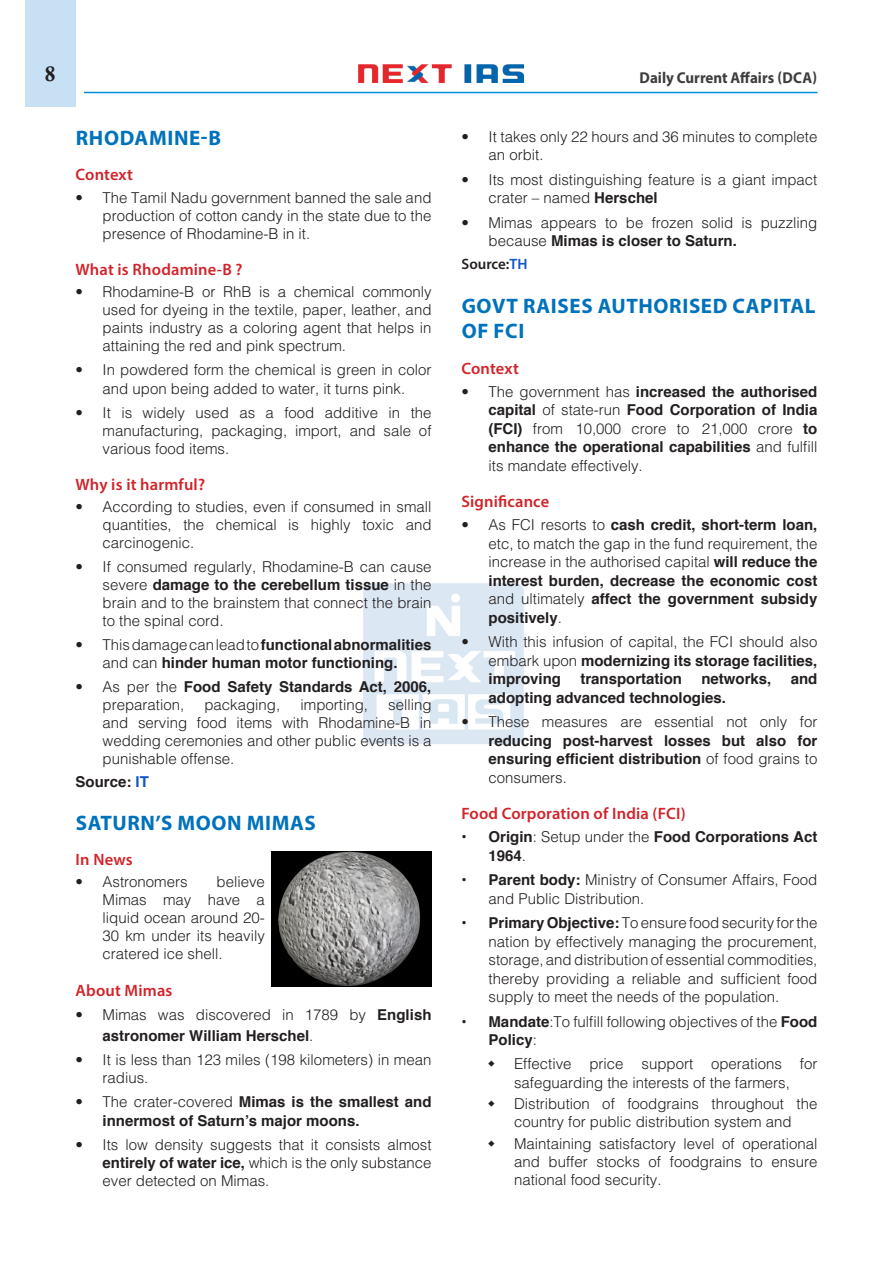
<style>
.page{position:relative;width:893px;height:1263px;background:#fff}
.page>*{position:absolute;margin:0;border:0;box-sizing:border-box;transform-origin:0 0}
.H-1{font:700 21px/25.7px "Myriad Pro";letter-spacing:.03em;color:#0072bc}
.t1{font:21px "Calis MT Bol";color:#231f20}
.H-2{font:600 16.5px "Myriad Pro";letter-spacing:.01em;color:#d1232a}
.t2{font:700 15.75px "Myriad Pro";color:#3e3e3f;scale:.95 1}
.t3{font:300 15px/18px "Helvetica";color:#231f20;text-align:justify}
.t4{font:700 15px/18.5px "Helvetica";color:#231f20}
.t5{font:600 15px "Myriad Pro";color:#231f20}
.s1{font-weight:700}
.s2{font-weight:300}
.s3{color:#15c}
</style>
<div class="page">
<div style="left:25px;top:0;width:51px;height:107px;background:#c7e0f3"></div>
<img style="left:359px;top:64px;width:165px;height:19px">
<hr style="left:84px;top:92px;width:733px;height:1px;background:#008fd5">
<img style="left:363px;top:583px;width:161px;height:161px">
<img style="left:272px;top:851px;width:159px;height:136px">
<h1 class="t1" style="left:45px;top:62px;width:12px">8</h1>
<p class="t2" style="left:640px;top:67px;width:188px">Daily Current Affairs (DCA)</p>
<p class="H-1" style="left:76px;top:125px;width:147px">RHODAMINE-B</p>
<p class="H-2" style="left:76px;top:164px;width:59px">Context</p>
<p class="t3" style="left:103px;top:188px;width:330px;text-indent:-27px">• The Tamil Nadu government banned the sale and production of cotton candy in the state due to the presence of Rhodamine-B in it.</p>
<p class="H-2" style="left:76px;top:259px;width:169px">What is Rhodamine-B ?</p>
<p class="t3" style="left:103px;top:283px;width:330px;text-indent:-27px">• Rhodamine-B or RhB is a chemical commonly used for dyeing in the textile, paper, leather, and paints industry as a coloring agent that helps in attaining the red and pink spectrum.</p>
<p class="t3" style="left:76px;top:361px;width:357px;text-align:center">• In powdered form the chemical is green in color and upon being added to water, it turns pink.</p>
<p class="t3" style="left:103px;top:403px;width:330px;text-indent:-27px">• It is widely used as a food additive in the manufacturing, packaging, import, and sale of various food items.</p>
<p class="H-2" style="left:76px;top:474px;width:131px">Why is it harmful?</p>
<p class="t3" style="left:103px;top:497px;width:330px;text-indent:-27px">• According to studies, even if consumed in small quantities, the chemical is highly toxic and carcinogenic.</p>
<p class="t3" style="left:103px;top:557px;width:330px;text-indent:-27px">• If consumed regularly, Rhodamine-B can cause severe <span class="s1">damage to the cerebellum tissue</span> in the brain and to the brainstem that connect the brain to the spinal cord.</p>
<p class="t4" style="left:76px;top:636px;width:357px;line-height:18px;text-align:center"><span class="s2">• This damage can lead to</span> functional abnormalities <span class="s2">and can</span> hinder human motor functioning.</p>
<p class="t4" style="left:103px;top:678px;width:330px;line-height:18px;text-indent:-27px"><span class="s2">• As per the</span> Food Safety Standards Act, 2006, <span class="s2">preparation,</span></p>
<p class="t3" style="left:103px;top:695px;width:330px;text-indent:286px">selling and serving food items with Rhodamine-B in wedding ceremonies and other public events is a punishable offense.</p>
<p class="t4" style="left:76px;top:772px;width:75px">Source: <span class="s3">IT</span></p>
<p class="H-1" style="left:76px;top:809px;width:242px">SATURN’S MOON MIMAS</p>
<p class="H-2" style="left:76px;top:849px;width:58px">In News</p>
<p class="t3" style="left:76px;top:872px;width:114px">• Astronomers</p>
<p class="t3" style="left:204px;top:695px;width:77px">packaging,</p>
<p class="t3" style="left:300px;top:695px;width:69px">importing,</p>
<p class="t3" style="left:103px;top:872px;width:164px;text-indent:114px">believe Mimas may have a liquid ocean around 20- 30 km under its heavily cratered ice shell.</p>
<p class="H-2" style="left:76px;top:980px;width:98px">About Mimas</p>
<p class="t4" style="left:103px;top:1005px;width:330px;line-height:20.2px;text-indent:-27px"><span class="s2">• Mimas was discovered in 1789 by</span> English astronomer William Herschel<span class="s2">.</span></p>
<p class="t3" style="left:103px;top:1050px;width:330px;text-indent:-27px">• It is less than 123 miles (198 kilometers) in mean radius.</p>
<p class="t4" style="left:103px;top:1093px;width:330px;text-indent:-27px"><span class="s2">• The crater-covered</span> Mimas is the smallest and innermost of Saturn’s major moons.</p>
<p class="t3" style="left:103px;top:1135px;width:330px;text-indent:-27px">• Its low density suggests that it consists almost <span class="s1">entirely of water ice,</span> which is the only substance ever detected on Mimas.</p>
<p class="t3" style="left:488px;top:127px;width:330px;line-height:18.5px;text-indent:-27px">• It takes only 22 hours and 36 minutes to complete an orbit.</p>
<p class="t3" style="left:488px;top:170px;width:330px;line-height:18.5px;text-indent:-27px">• Its most distinguishing feature is a giant impact crater – named <span class="s1">Herschel</span></p>
<p class="t3" style="left:488px;top:213px;width:330px;line-height:18.5px;text-indent:-27px">• Mimas appears to be frozen solid is puzzling because <span class="s1">Mimas is closer to Saturn.</span></p>
<p class="t5" style="left:461px;top:254px;width:67px">Source:<span class="s3">TH</span></p>
<p class="H-1" style="left:462px;top:292px;width:355px">GOVT RAISES AUTHORISED CAPITAL<br>OF FCI</p>
<p class="H-2" style="left:461px;top:358px;width:59px">Context</p>
<p class="t4" style="left:488px;top:382px;width:330px;text-align:justify;text-indent:-27px"><span class="s2">• The government has</span> increased the authorised capital <span class="s2">of state-run</span> Food Corporation of India (FCI) <span class="s2">from ₹10,000 crore to ₹21,000 crore</span> to enhance the operational capabilities <span class="s2">and fulfill its mandate effectively.</span></p>
<p class="H-2" style="left:461px;top:491px;width:89px">Significance</p>
<p class="t4" style="left:488px;top:516px;width:330px;text-align:justify;text-indent:-27px"><span class="s2">• As FCI resorts to</span> cash credit, short-term loan, <span class="s2">etc, to match the gap in the fund requirement, the increase in the authorised capital</span> will reduce the interest burden, decrease the economic cost <span class="s2">and ultimately</span> affect the government subsidy positively<span class="s2">.</span></p>
<p class="t3" style="left:488px;top:632px;width:330px;line-height:18.5px;text-indent:-27px">• With this infusion of capital, the FCI should also embark upon <span class="s1">modernizing its storage facilities, improving</span></p>
<p class="t4" style="left:580px;top:670px;width:103px">transportation</p>
<p class="t4" style="left:701px;top:670px;width:72px">networks,</p>
<p class="t4" style="left:791px;top:670px;width:28px">and</p>
<p class="t4" style="left:488px;top:688px;width:239px">adopting advanced technologies.</p>
<p class="t4" style="left:488px;top:713px;width:330px;text-align:justify;text-indent:-27px"><span class="s2">• These measures are essential not only for </span>reducing post-harvest losses but also for ensuring efficient distribution <span class="s2">of food grains to consumers.</span></p>
<p class="H-2" style="left:461px;top:803px;width:226px">Food Corporation of India (FCI)</p>
<p class="t4" style="left:488px;top:828px;width:330px;text-indent:-27px">• Origin<span class="s2">: Setup under the</span> Food Corporations Act<br>1964<span class="s2">.</span></p>
<p class="t3" style="left:488px;top:870px;width:330px;line-height:18.5px;text-indent:-27px"><span class="s1">• Parent body:</span> Ministry of Consumer Affairs, Food and Public Distribution.</p>
<p class="t3" style="left:488px;top:913px;width:330px;line-height:18.5px;text-indent:-27px"><span class="s1">• Primary Objective:</span> To ensure food security for the nation by effectively managing the procurement, storage, and distribution of essential commodities, thereby providing a reliable and sufficient food supply to meet the needs of the population.</p>
<p class="t3" style="left:488px;top:1012px;width:330px;line-height:18.5px;text-indent:-27px"><span class="s1">• Mandate</span>:To fulfill following objectives of the <span class="s1">Food<br>Policy</span>:</p>
<p class="t3" style="left:514px;top:1054px;width:305px">Effective price support operations for safeguarding the interests of the farmers,</p>
<p class="t3" style="left:514px;top:1094px;width:305px">Distribution of foodgrains throughout the country for public distribution system and</p>
<p class="t3" style="left:514px;top:1134px;width:305px">Maintaining satisfactory level of operational and buffer stocks of foodgrains to ensure national food security.</p>
</div>
